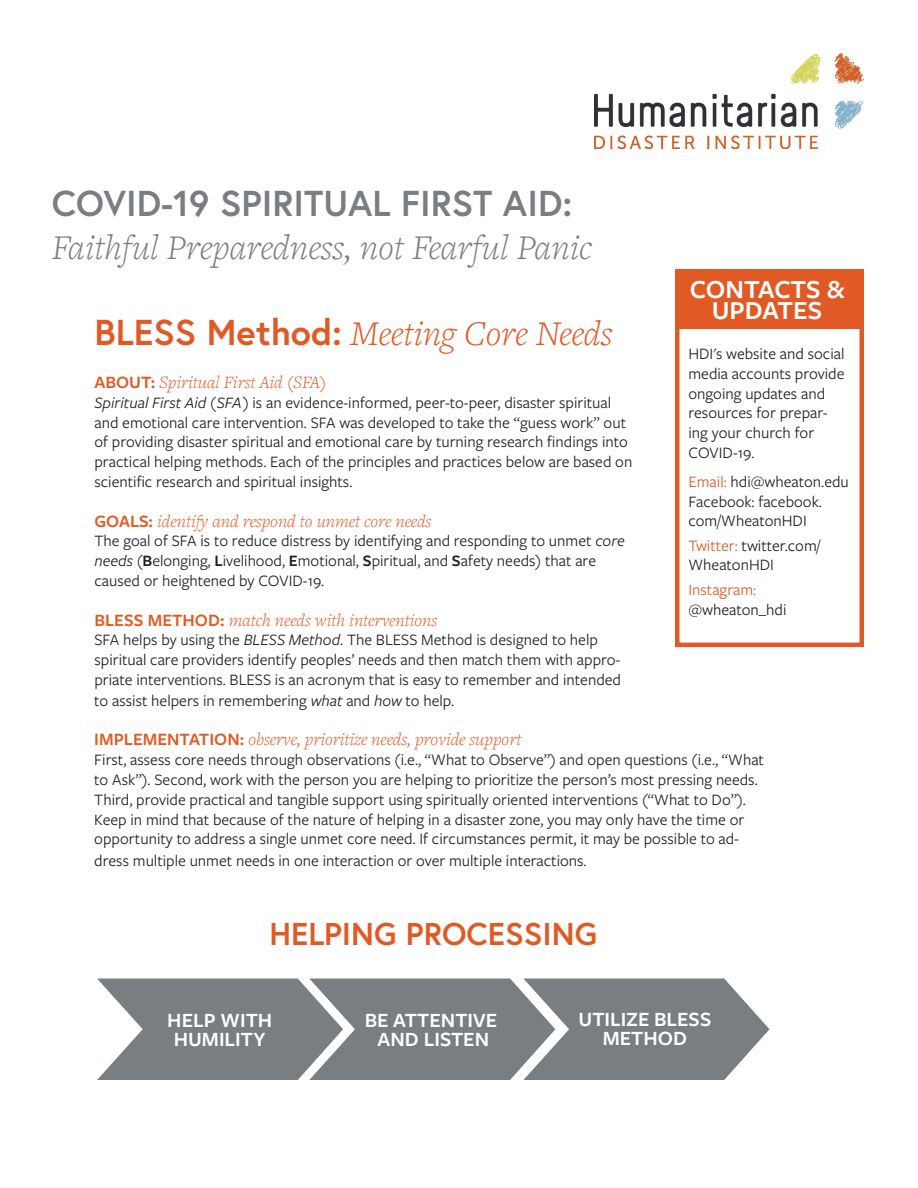
<style>
.page{position:relative;width:918px;height:1188px;background:#fff}
.page>*{position:absolute;margin:0;border:0;box-sizing:border-box;transform-origin:0 0}
.t1{font:italic 300 36px/43.2px "Freight Text Pro";color:#797e83}
.t2{font:italic 300 36px "Freight Text Pro";color:#e15a25}
.t3{font:700 31.5px "Europa";color:#e15a25}
.t4{font:600 27px/21px "Freight Sans Pro";color:#fff;text-align:center}
.t5{font:600 21px/19.5px "Freight Sans Pro";color:#fff;text-align:center}
.t6{font:italic 300 18px "Freight Text Pro";color:#e15a25}
.t7{font:16.5px/19.8px "Freight Sans Pro";color:#231f20}
.s1{font-family:"Europa";font-weight:700;font-style:normal}
.s2{font-family:"Freight Sans Pro";font-weight:600;font-style:normal}
.s3{font-style:italic}
.s4{font-weight:600}
.s5{color:#e15a25}
</style>
<div class="page">
<img style="left:595px;top:54px;width:269px;height:94px">
<div style="left:676px;top:269px;width:188px;height:59px;background:#e15a25"></div>
<div style="left:675px;top:269px;width:189px;height:378px;border:4px solid #e15a25"></div>
<svg style="left:97px;top:979px;width:673px;height:101px;background:#878b90"></svg>
<p class="t1" style="left:52px;top:182px;width:542px"><span class="s1">COVID-19 SPIRITUAL FIRST AID:<br></span>Faithful Preparedness, not Fearful Panic</p>
<p class="t2" style="left:94px;top:310px;width:520px"><span class="s1">BLESS Method:</span> Meeting Core Needs</p>
<p class="t6" style="left:94px;top:370px;width:234px"><span class="s2">ABOUT:</span> Spiritual First Aid (SFA)</p>
<p class="t7" style="left:94px;top:392px;width:539px"><span class="s3">Spiritual First Aid (SFA)</span> is an evidence-informed, peer-to-peer, disaster spiritual and emotional care intervention. SFA was developed to take the “guess work” out of providing disaster spiritual and emotional care by turning research findings into practical helping methods. Each of the principles and practices below are based on scientific research and spiritual insights.</p>
<p class="t6" style="left:94px;top:509px;width:338px"><span class="s2">GOALS:</span> identify and respond to unmet core needs</p>
<p class="t7" style="left:94px;top:530px;width:532px">The goal of SFA is to reduce distress by identifying and responding to unmet <span class="s3">core needs</span> (<span class="s4">B</span>elonging, <span class="s4">L</span>ivelihood, <span class="s4">E</span>motional, <span class="s4">S</span>piritual, and <span class="s4">S</span>afety needs) that are caused or heightened by COVID-19.</p>
<p class="t6" style="left:94px;top:608px;width:344px"><span class="s2">BLESS METHOD:</span> match needs with interventions</p>
<p class="t7" style="left:94px;top:629px;width:528px">SFA helps by using the <span class="s3">BLESS Method</span>. The BLESS Method is designed to help spiritual care providers identify peoples’ needs and then match them with appro&shy;priate interventions. BLESS is an acronym that is easy to remember and intended</p>
<p class="t4" style="left:690px;top:278px;width:156px">CONTACTS &amp;<br>UPDATES</p>
<p class="t7" style="left:688px;top:343px;width:157px">HDI's website and social media accounts provide ongoing updates and resources for prepar&shy;ing your church for<br>COVID-19.</p>
<p class="t7" style="left:688px;top:471px;width:162px"><span class="s5">Email:</span> hdi@wheaton.edu</p>
<p class="t7" style="left:688px;top:491px;width:135px">Facebook: facebook. com/WheatonHDI</p>
<p class="t7" style="left:688px;top:535px;width:133px"><span class="s5">Twitter:</span> twitter.com/<br>WheatonHDI</p>
<p class="t7" style="left:688px;top:579px;width:100px"><span class="s5">Instagram: </span>@wheaton_hdi</p>
<p class="t7" style="left:94px;top:690px;width:361px">to assist helpers in remembering <span class="s3">what</span> and <span class="s3">how</span> to help.</p>
<p class="t6" style="left:94px;top:728px;width:429px"><span class="s2">IMPLEMENTATION:</span> observe, prioritize needs, provide support</p>
<p class="t7" style="left:94px;top:749px;width:671px">First, assess core needs through observations (i.e., “What to Observe”) and open questions (i.e., “What to Ask”). Second, work with the person you are helping to prioritize the person’s most pressing needs.<br>Third, provide practical and tangible support using spiritually oriented interventions (“What to Do”).<br>Keep in mind that because of the nature of helping in a disaster zone, you may only have the time or opportunity to address a single unmet core need. If circumstances permit, it may be possible to ad-</p>
<p class="t7" style="left:94px;top:850px;width:494px">dress multiple unmet needs in one interaction or over multiple interactions.</p>
<p class="t3" style="left:270px;top:912px;width:329px">HELPING PROCESSING</p>
<p class="t5" style="left:167px;top:1009px;width:107px">HELP WITH<br>HUMILITY</p>
<p class="t5" style="left:365px;top:1009px;width:134px">BE ATTENTIVE</p>
<p class="t5" style="left:378px;top:1029px;width:113px">AND LISTEN</p>
<p class="t5" style="left:579px;top:1008px;width:134px">UTILIZE BLESS<br>METHOD</p>
</div>
